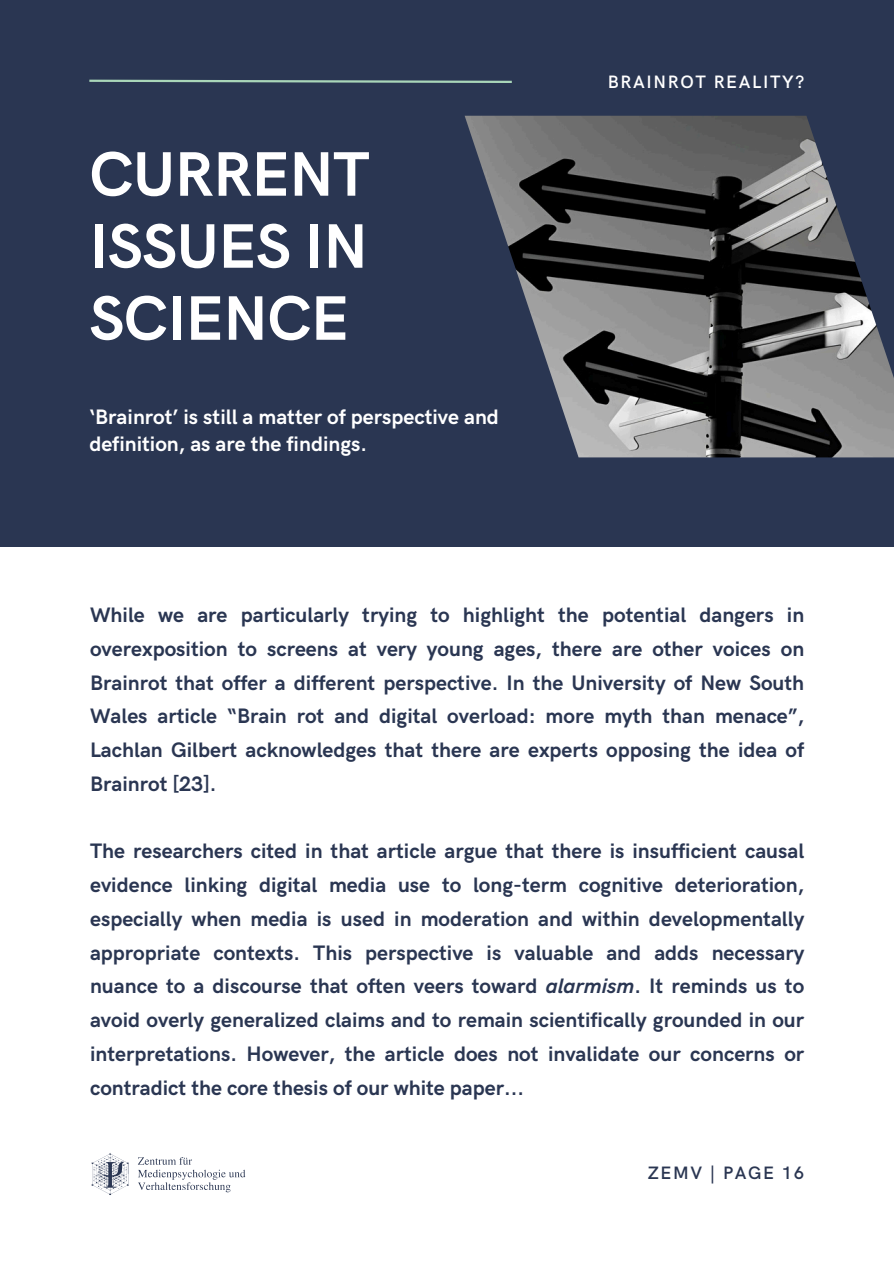
<style>
.page{position:relative;width:894px;height:1264px;background:#fff}
.page>*{position:absolute;margin:0;border:0;box-sizing:border-box;transform-origin:0 0}
.t1{font:700 63px/72px "HK Grotesk";letter-spacing:-.01em;color:#fff;text-align:justify}
.t2{font:700 21px/33.8px "HK Grotesk";color:#2a3652;text-align:justify}
.t3{font:700 21px/27px "HK Grotesk";color:#fff}
.t4{font:600 18px "HK Grotesk";letter-spacing:.09em;color:#fff}
.t5{font:600 18px "HK Grotesk";letter-spacing:.09em;color:#2a3652}
.s1{font-style:italic}
</style>
<div class="page">
<div style="left:0;top:0;width:893px;height:547px;background:#2a3652"></div>
<svg style="left:89px;top:79px;width:423px;height:4px"></svg>
<svg style="left:91px;top:1153px;width:38px;height:42px"></svg>
<svg style="left:138px;top:1157px;width:107px;height:35px"></svg>
<img style="left:465px;top:116px;width:428px;height:341px">
<p class="t1" style="left:89px;top:141px;width:281px">CURRENT ISSUES IN SCIENCE</p>
<h1 class="t3" style="left:89px;top:404px;width:411px">‘Brainrot’ is still a matter of perspective and definition, as are the findings.</h1>
<p class="t4" style="left:607px;top:72px;width:198px">BRAINROT REALITY?</p>
<h2 class="t2" style="left:90px;top:598px;width:715px">While we are particularly trying to highlight the potential dangers in overexposition to screens at very young ages, there are other voices on Brainrot that offer a different perspective. In the University of New South Wales article “Brain rot and digital overload: more myth than menace”, Lachlan Gilbert acknowledges that there are experts opposing the idea of Brainrot [23].</h2>
<h2 class="t2" style="left:90px;top:835px;width:715px">The researchers cited in that article argue that there is insufficient causal evidence linking digital media use to long-term cognitive deterioration, especially when media is used in moderation and within developmentally appropriate contexts. This perspective is valuable and adds necessary nuance to a discourse that often veers toward <span class="s1">alarmism</span>. It reminds us to avoid overly generalized claims and to remain scientifically grounded in our interpretations. However, the article does not invalidate our concerns or contradict the core thesis of our white paper...</h2>
<p class="t5" style="left:647px;top:1162px;width:158px">ZEMV | PAGE 16</p>
</div>
